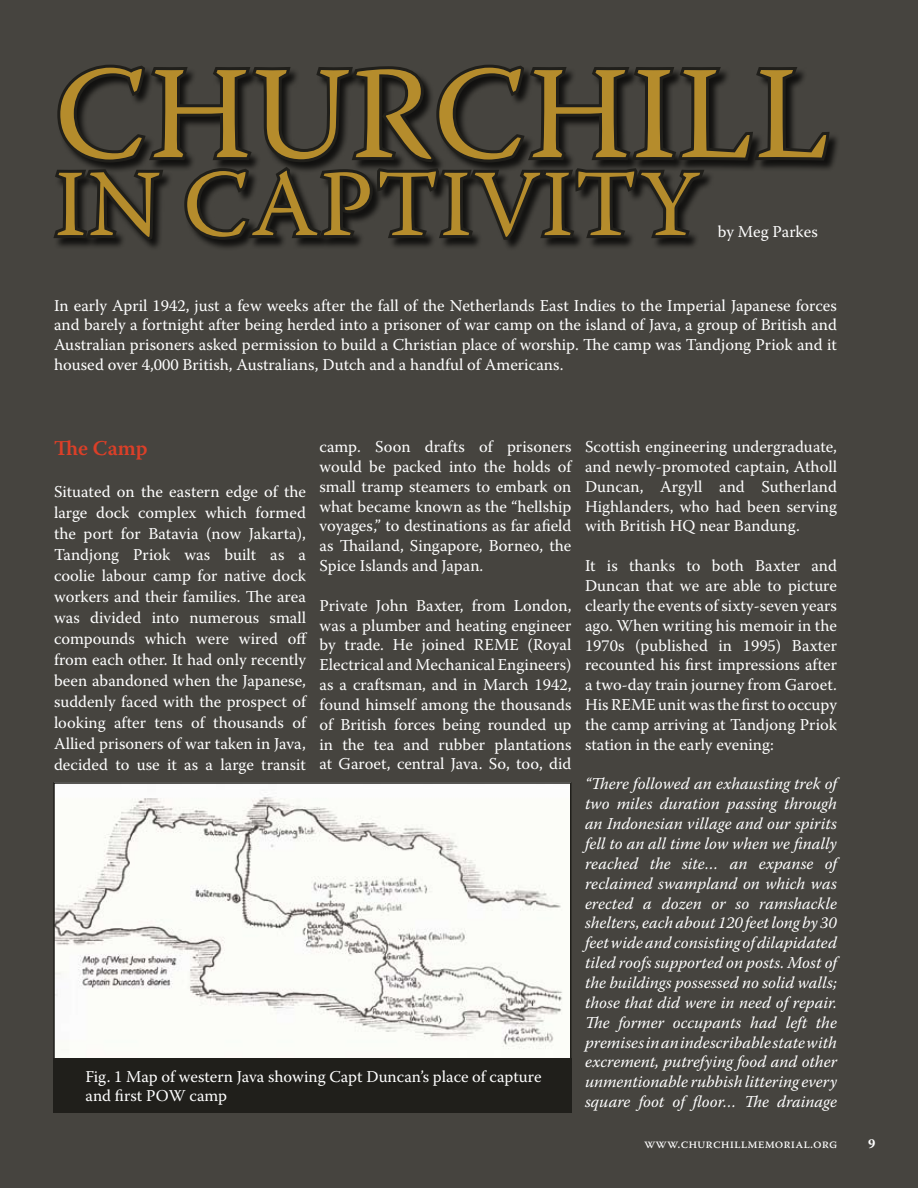
<style>
.page{position:relative;width:918px;height:1188px;background:#46443f}
.page>*{position:absolute;margin:0;border:0;box-sizing:border-box;transform-origin:0 0}
.t1{font:132px "Warnock Pro";color:#b58c2c}
.t2{font:94.5px "Warnock Pro";color:#b58c2c}
.t3{font:600 21px "Warnock Pro";color:#db3f28}
.t4{font:16.5px/19.8px "Warnock Pro";color:#fff;text-align:justify}
.t5{font:italic 16.5px/19.8px "Warnock Pro";color:#fff;text-align:justify}
.t6{font:13.5px "Warnock Pro";color:#fff}
.t7{font:700 13.5px "Warnock Pro";color:#fff}
</style>
<div class="page">
<div style="left:54px;top:65px;width:786px;height:186px;background:#000;opacity:.75"></div>
<svg style="left:53px;top:64px;width:780px;height:180px"></svg>
<img style="left:56px;top:785px;width:513px;height:273px">
<div style="left:53px;top:782px;width:519px;height:279px;border:2px solid #201f1b"></div>
<div style="left:53px;top:1058px;width:518px;height:54px;background:#201f1b"></div>
<h1 class="t1" style="left:55px;top:34px;width:180px">Churchill</h1>
<h2 class="t2" style="left:54px;top:147px;width:254px">in Captivity</h2>
<p class="t4" style="left:718px;top:222px;width:102px">by Meg Parkes</p>
<p class="t4" style="left:54px;top:295px;width:785px">In early April 1942, just a few weeks after the fall of the Netherlands East Indies to the Imperial Japanese forces and barely a fortnight after being herded into a prisoner of war camp on the island of Java, a group of British and Australian prisoners asked permission to build a Christian place of worship. The camp was Tandjong Priok and it housed over 4,000 British, Australians, Dutch and a handful of Americans.</p>
<p class="t3" style="left:54px;top:436px;width:95px">The Camp</p>
<p class="t4" style="left:54px;top:481px;width:255px;line-height:21px">Situated on the eastern edge of the large dock complex which formed the port for Batavia (now Jakarta), Tandjong Priok was built as a coolie labour camp for native dock workers and their families. The area was divided into numerous small compounds which were wired off from each other. It had only recently been abandoned when the Japanese, suddenly faced with the prospect of looking after tens of thousands of Allied prisoners of war taken in Java, decided to use it as a large transit</p>
<p class="t4" style="left:320px;top:437px;width:255px">camp. Soon drafts of prisoners would be packed into the holds of small tramp steamers to embark on what became known as the “hellship voyages,” to destinations as far afield as Thailand, Singapore, Borneo, the Spice Islands and Japan.</p>
<p class="t4" style="left:320px;top:595px;width:254px">Private John Baxter, from London, was a plumber and heating engineer by trade. He joined REME (Royal Electrical and Mechanical Engineers) as a craftsman, and in March 1942, found himself among the thousands of British forces being rounded up in the tea and rubber plantations at Garoet, central Java. So, too, did</p>
<p class="t4" style="left:86px;top:1066px;width:457px">Fig. 1 Map of western Java showing Capt Duncan’s place of capture and first POW camp</p>
<p class="t4" style="left:585px;top:436px;width:254px">Scottish engineering undergraduate, and newly-promoted captain, Atholl Duncan, Argyll and Sutherland Highlanders, who had been serving with British HQ near Bandung.</p>
<p class="t4" style="left:585px;top:556px;width:254px">It is thanks to both Baxter and Duncan that we are able to picture clearly the events of sixty-seven years ago. When writing his memoir in the 1970s (published in 1995) Baxter recounted his first impressions after a two-day train journey from Garoet.<br>His REME unit was the first to occupy the camp arriving at Tandjong Priok station in the early evening:</p>
<p class="t5" style="left:585px;top:774px;width:254px">“There followed an exhausting trek of two miles duration passing through an Indonesian village and our spirits fell to an all time low when we finally reached the site… an expanse of reclaimed swampland on which was erected a dozen or so ramshackle shelters, each about 120 feet long by 30 feet wide and consisting of dilapidated tiled roofs supported on posts. Most of the buildings possessed no solid walls; those that did were in need of repair.<br>The former occupants had left the premises in an indescribable state with excrement, putrefying food and other unmentionable rubbish littering every square foot of floor… The drainage</p>
<p class="t6" style="left:644px;top:1136px;width:195px">www.churchillmemorial.org</p>
<p class="t7" style="left:868px;top:1136px;width:9px">9</p>
</div>
